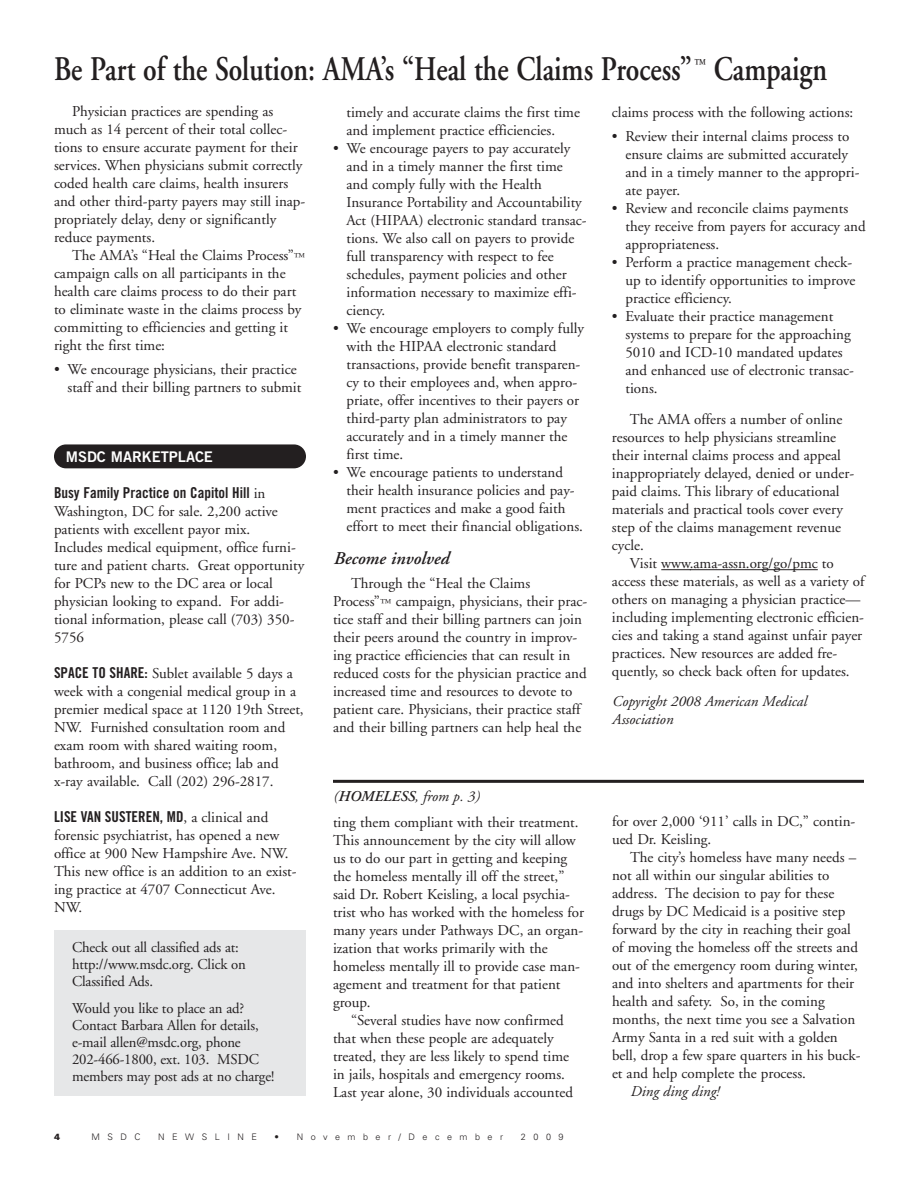
<style>
.page{position:relative;width:918px;height:1188px;background:#fff}
.page>*{position:absolute;margin:0;border:0;box-sizing:border-box;transform-origin:0 0}
.t1{font:600 34.5px "Adobe Garamond";color:#231f20;scale:.8 1}
.t2{font:italic 600 18px "Adobe Garamond";color:#231f20}
.t3{font:15px/18px "Adobe Garamond";color:#231f20}
.t4{font:15px "Trade Gothic Bold Cond Twenty";color:#231f20}
.t5{font:italic 15px/18px "Adobe Garamond";color:#231f20}
.t6{font:14.7px "Trade Gothic Bold Two";color:#fff}
.t7{font:600 13.5px "Adobe Garamond";color:#231f20;scale:.8 1}
.t8{font:300 9px "Univers";letter-spacing:.835em;color:#231f20}
.t9{font:900 9px "Univers";color:#231f20}
.s1{font-size:10.5px}
.s2{font-family:"Adobe Garamond"}
.s3{font-family:"Trade Gothic Bold Cond Twenty"}
.s4{font-style:italic}
.s5{font-weight:600;font-style:italic}
</style>
<div class="page">
<div style="left:54px;top:930px;width:252px;height:166px;background:#e6e7e8"></div>
<div style="left:54px;top:444px;width:252px;height:24px;background:#231f20;border-radius:12px"></div>
<hr style="left:661px;top:569px;width:30px;height:1px;background:#231f20">
<hr style="left:690px;top:569px;width:128px;height:1px;background:#231f20">
<hr style="left:333px;top:780px;width:531px;height:3px;background:#231f20">
<h1 class="t1" style="left:54px;top:55px;width:799px">Be Part of the Solution: AMA’s “Heal the Claims Process”</h1>
<p class="t7" style="left:695px;top:58px;width:16px">™</p>
<h1 class="t1" style="left:714px;top:55px;width:143px">Campaign</h1>
<p class="t3" style="left:54px;top:103px;width:253px;text-indent:18px">Physician practices are spending as much as 14 percent of their total collec&shy;tions to ensure accurate payment for their services. When physicians submit correctly coded health care claims, health insurers and other third-party payers may still inap&shy;propriately delay, deny or significantly reduce payments.</p>
<p class="t3" style="left:54px;top:247px;width:253px;text-indent:18px">The AMA’s “Heal the Claims Process”<span class="s1">™ </span>campaign calls on all participants in the health care claims process to do their part to eliminate waste in the claims process by committing to efficiencies and getting it right the first time:</p>
<p class="t3" style="left:68px;top:361px;width:235px;text-indent:-14px">• We encourage physicians, their practice staff and their billing partners to submit</p>
<p class="t3" style="left:346px;top:104px;width:235px">timely and accurate claims the first time and implement practice efficiencies.</p>
<p class="t3" style="left:346px;top:140px;width:242px;text-indent:-14px">• We encourage payers to pay accurately and in a timely manner the first time and comply fully with the Health Insurance Portability and Accountability Act (HIPAA) electronic standard transac&shy;tions. We also call on payers to provide full transparency with respect to fee schedules, payment policies and other information necessary to maximize effi&shy;ciency.</p>
<p class="t3" style="left:346px;top:320px;width:239px;text-indent:-14px">• We encourage employers to comply fully with the HIPAA electronic standard transactions, provide benefit transparen&shy;cy to their employees and, when appro&shy;priate, offer incentives to their payers or third-party plan administrators to pay accurately and in a timely manner the first time.</p>
<p class="t3" style="left:346px;top:464px;width:238px;text-indent:-14px">• We encourage patients to understand their health insurance policies and pay&shy;ment practices and make a good faith effort to meet their financial obligations.</p>
<p class="t2" style="left:333px;top:551px;width:117px">Become involved</p>
<p class="t3" style="left:333px;top:576px;width:256px;text-indent:18px">Through the “Heal the Claims Process”<span class="s1">™</span> campaign, physicians, their prac&shy;tice staff and their billing partners can join their peers around the country in improv&shy;ing practice efficiencies that can result in reduced costs for the physician practice and increased time and resources to devote to patient care. Physicians, their practice staff and their billing partners can help heal the</p>
<p class="t3" style="left:612px;top:104px;width:243px">claims process with the following actions:</p>
<p class="t3" style="left:625px;top:128px;width:236px;text-indent:-14px">• Review their internal claims process to ensure claims are submitted accurately and in a timely manner to the appropri&shy;ate payer.</p>
<p class="t3" style="left:625px;top:200px;width:242px;text-indent:-14px">• Review and reconcile claims payments they receive from payers for accuracy and appropriateness.</p>
<p class="t3" style="left:625px;top:254px;width:232px;text-indent:-14px">• Perform a practice management check&shy;up to identify opportunities to improve practice efficiency.</p>
<p class="t3" style="left:625px;top:308px;width:230px;text-indent:-14px">• Evaluate their practice management systems to prepare for the approaching<br>5010 and ICD-10 mandated updates and enhanced use of electronic transac&shy;tions.</p>
<p class="t3" style="left:612px;top:412px;width:244px;text-indent:18px">The AMA offers a number of online resources to help physicians streamline their internal claims process and appeal inappropriately delayed, denied or under&shy;paid claims. This library of educational materials and practical tools cover every step of the claims management revenue cycle.</p>
<p class="t3" style="left:612px;top:556px;width:254px;text-indent:18px">Visit www.ama-assn.org/go/pmc to access these materials, as well as a variety of others on managing a physician practice— including implementing electronic efficien&shy;cies and taking a stand against unfair payer practices. New resources are added fre&shy;quently, so check back often for updates.</p>
<p class="t5" style="left:612px;top:694px;width:196px">Copyright 2008 American Medical<br>Association</p>
<p class="t6" style="left:66px;top:451px;width:149px">MSDC MARKETPLACE</p>
<p class="t4" style="left:54px;top:487px;width:213px">Busy Family Practice on Capitol Hill <span class="s2">in</span></p>
<p class="t3" style="left:54px;top:504px;width:252px">Washington, DC for sale. 2,200 active patients with excellent payor mix.<br>Includes medical equipment, office furni&shy;ture and patient charts. Great opportunity for PCPs new to the DC area or local physician looking to expand. For addi&shy;tional information, please call (703) 350- 5756</p>
<p class="t3" style="left:54px;top:666px;width:251px"><span class="s3">SPACE TO SHARE:</span> Sublet available 5 days a week with a congenial medical group in a premier medical space at 1120 19th Street, NW. Furnished consultation room and exam room with shared waiting room, bathroom, and business office; lab and x-ray available. Call (202) 296-2817.</p>
<p class="t4" style="left:54px;top:811px;width:216px">LISE VAN SUSTEREN, MD<span class="s2">, a clinical and</span></p>
<p class="t3" style="left:54px;top:828px;width:244px">forensic psychiatrist, has opened a new office at 900 New Hampshire Ave. NW.<br>This new office is an addition to an exist&shy;ing practice at 4707 Connecticut Ave.<br>NW.</p>
<p class="t3" style="left:72px;top:940px;width:176px;line-height:17.1px">Check out all classified ads at: http://www.msdc.org. Click on<br>Classified Ads.</p>
<p class="t3" style="left:72px;top:1001px;width:204px;line-height:17.1px">Would you like to place an ad?<br>Contact Barbara Allen for details, e-mail allen@msdc.org, phone<br>202-466-1800, ext. 103. MSDC members may post ads at no charge!</p>
<p class="t3" style="left:333px;top:785px;width:247px;line-height:25.7px"><span class="s4">(</span><span class="s5">HOMELESS</span><span class="s4">, from p. 3)<br></span>ting them compliant with their treatment.</p>
<p class="t3" style="left:333px;top:832px;width:253px">This announcement by the city will allow us to do our part in getting and keeping the homeless mentally ill off the street,” said Dr. Robert Keisling, a local psychia&shy;trist who has worked with the homeless for many years under Pathways DC, an organ&shy;ization that works primarily with the homeless mentally ill to provide case man&shy;agement and treatment for that patient group.</p>
<p class="t3" style="left:333px;top:1012px;width:242px;text-indent:18px">“Several studies have now confirmed that when these people are adequately treated, they are less likely to spend time in jails, hospitals and emergency rooms.<br>Last year alone, 30 individuals accounted</p>
<p class="t3" style="left:612px;top:814px;width:245px">for over 2,000 ‘911’ calls in DC,” contin&shy;ued Dr. Keisling.</p>
<p class="t3" style="left:612px;top:850px;width:250px;text-indent:18px">The city’s homeless have many needs – not all within our singular abilities to address. The decision to pay for these drugs by DC Medicaid is a positive step forward by the city in reaching their goal of moving the homeless off the streets and out of the emergency room during winter, and into shelters and apartments for their health and safety. So, in the coming months, the next time you see a Salvation Army Santa in a red suit with a golden bell, drop a few spare quarters in his buck&shy;et and help complete the process.</p>
<p class="t5" style="left:630px;top:1084px;width:90px">Ding ding ding!</p>
<p class="t9" style="left:54px;top:1134px;width:8px">4</p>
<p class="t8" style="left:92px;top:1134px;width:51px">MSDC</p>
<p class="t8" style="left:158px;top:1134px;width:100px">NEWSLINE</p>
<p class="t8" style="left:275px;top:1134px;width:230px">• November/December</p>
<p class="t8" style="left:521px;top:1134px;width:44px">2009</p>
</div>
